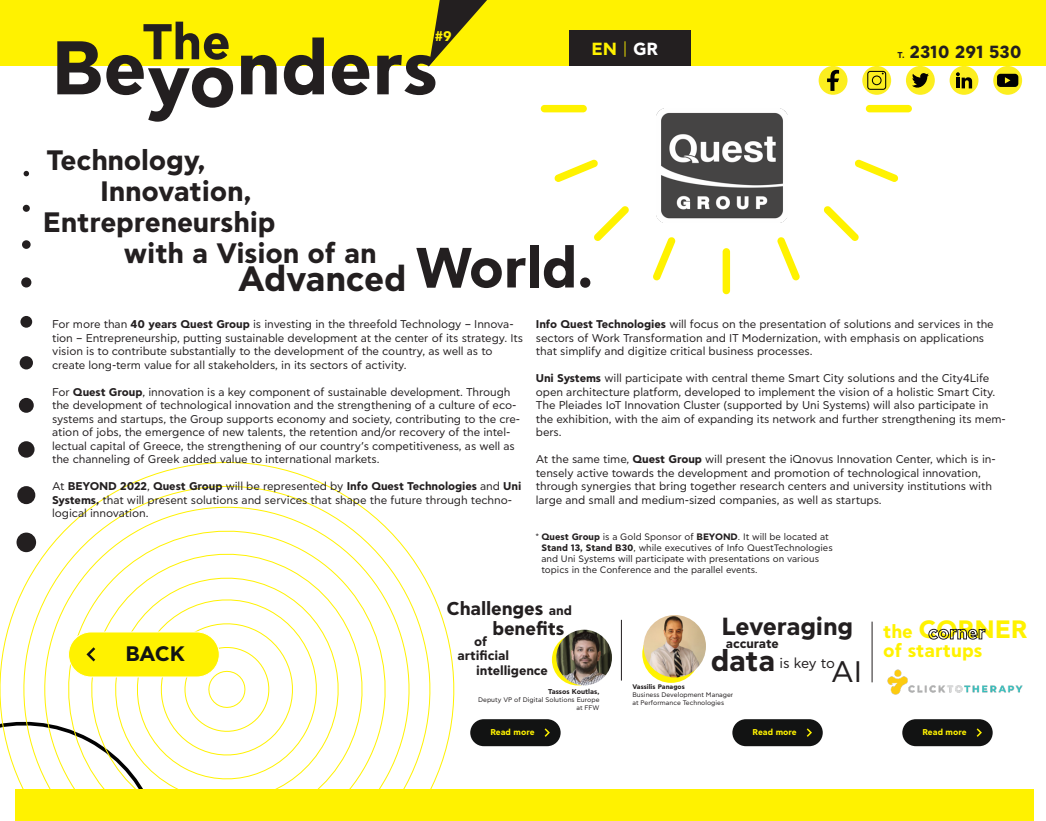
<style>
.page{position:relative;width:1046px;height:821px;background:#fff}
.page>*{position:absolute;margin:0;border:0;box-sizing:border-box;transform-origin:0 0}
.t1{font:700 75.75px "CF Asty Pro";color:#231f20}
.t2{font:700 50.12px "CF Asty Pro";color:#231f20}
.t3{font:700 35.12px "CF Asty Pro";letter-spacing:-.005em;color:#231f20}
.t4{font:29.69px "CF Asty Pro";color:#231f20}
.t5{font:700 29.38px "CF Asty Pro";color:#231f20}
.t6{font:700 28.06px "CF Asty Pro";letter-spacing:-.005em;color:#231f20}
.t7{font:700 25.06px "CF Asty Pro";color:#fff200}
.t8{font:700 24.75px "CF Asty Pro";letter-spacing:-.005em;color:#231f20}
.t9{font:700 21px "CF Asty Pro";letter-spacing:-.015em;color:#121313}
.t10{font:700 18.62px "CF Asty Pro";letter-spacing:-.005em;color:#231f20}
.t11{font:700 18.56px "CF Asty Pro";color:#fff200}
.t12{font:700 17.56px "CF Asty Pro";color:#231f20}
.t13{font:700 17.56px "CF Asty Pro";color:#fff200}
.t14{font:14.06px "CF Asty Pro";letter-spacing:-.02em;color:#231f20}
.t15{font:700 14.06px "CF Asty Pro";color:#fff200}
.t16{font:700 12.94px/15.6px "CF Asty Pro";letter-spacing:-.005em;color:#231f20}
.t17{font:700 12.75px "CF Asty Pro";letter-spacing:-.01em;color:#231f20}
.t18{font:11.25px/13.5px "CF Asty Pro";letter-spacing:-.005em;color:#231f20}
.t19{font:9.38px/11.2px "CF Asty Pro";color:#231f20}
.t20{font:700 8.5px "CF Asty Pro";color:#fff200}
.t21{font:700 7px "CF Asty Pro";color:#231f20}
.t22{font:6.62px/7.9px "CF Asty Pro";color:#231f20;text-align:right}
.t23{font:700 6.62px "CF Asty Pro";color:#231f20}
.s1{font-weight:300}
.s2{color:#fff}
.s3{font-size:56.5px}
.s4{font-size:8.62px}
.s5{font-weight:700}
.s6{font-size:12.94px}
.s7{font-size:18.56px}
</style>
<div class="page">
<svg style="left:4px;top:441px;width:482px;height:348px"></svg>
<div style="left:541px;top:105px;width:46px;height:7px;background:#fff200;border-radius:4px"></div>
<svg style="left:554px;top:159px;width:44px;height:23px"></svg>
<svg style="left:594px;top:206px;width:35px;height:35px"></svg>
<svg style="left:653px;top:237px;width:23px;height:43px"></svg>
<div style="left:722px;top:248px;width:8px;height:46px;background:#fff200;border-radius:4px"></div>
<svg style="left:777px;top:237px;width:23px;height:43px"></svg>
<svg style="left:823px;top:206px;width:36px;height:35px"></svg>
<svg style="left:855px;top:159px;width:43px;height:23px"></svg>
<div style="left:866px;top:105px;width:46px;height:7px;background:#fff200;border-radius:4px"></div>
<div style="left:17px;top:532px;width:19px;height:20px;background:#231f20;border-radius:50%"></div>
<div style="left:17px;top:486px;width:18px;height:18px;background:#231f20;border-radius:50%"></div>
<div style="left:18px;top:441px;width:17px;height:17px;background:#231f20;border-radius:50%"></div>
<div style="left:19px;top:398px;width:15px;height:15px;background:#231f20;border-radius:50%"></div>
<div style="left:20px;top:356px;width:13px;height:13px;background:#231f20;border-radius:50%"></div>
<div style="left:20px;top:316px;width:12px;height:12px;background:#231f20;border-radius:50%"></div>
<div style="left:21px;top:277px;width:10px;height:10px;background:#231f20;border-radius:50%"></div>
<div style="left:22px;top:240px;width:9px;height:9px;background:#231f20;border-radius:50%"></div>
<div style="left:23px;top:205px;width:7px;height:7px;background:#231f20;border-radius:50%"></div>
<svg style="left:24px;top:171px;width:5px;height:5px"></svg>
<img style="left:656px;top:109px;width:131px;height:114px">
<div style="left:0;top:0;width:1046px;height:66px;background:#fff200"></div>
<div style="left:569px;top:30px;width:122px;height:36px;background:#231f20"></div>
<svg style="left:993px;top:66px;width:29px;height:29px"></svg>
<div style="left:997px;top:74px;width:21px;height:13px;background:#010101;border-radius:3px"></div>
<svg style="left:1005px;top:77px;width:5px;height:7px"></svg>
<svg style="left:862px;top:66px;width:29px;height:29px"></svg>
<svg style="left:867px;top:71px;width:19px;height:19px"></svg>
<div style="left:906px;top:66px;width:29px;height:29px;background:#fcee1f;border-radius:14px"></div>
<svg style="left:912px;top:73px;width:16px;height:15px"></svg>
<div style="left:818px;top:66px;width:29px;height:29px;background:#fcee1f;border-radius:14px"></div>
<svg style="left:827px;top:70px;width:12px;height:21px"></svg>
<div style="left:949px;top:66px;width:29px;height:29px;background:#fcee1f;border-radius:14px"></div>
<svg style="left:956px;top:72px;width:16px;height:16px"></svg>
<svg style="left:429px;top:0;width:58px;height:66px"></svg>
<div style="left:15px;top:789px;width:1018px;height:32px;background:#fff200"></div>
<div style="left:69px;top:632px;width:150px;height:45px;background:#fff200;border-radius:23px"></div>
<div style="left:68px;top:632px;width:152px;height:45px;border:1px solid #fff;border-radius:23px"></div>
<svg style="left:0;top:641px;width:275px;height:148px"></svg>
<div style="left:470px;top:719px;width:90px;height:27px;background:#121313;border-radius:13px"></div>
<svg style="left:544px;top:728px;width:6px;height:9px"></svg>
<div style="left:732px;top:719px;width:91px;height:27px;background:#121313;border-radius:13px"></div>
<svg style="left:807px;top:728px;width:5px;height:9px"></svg>
<div style="left:902px;top:719px;width:90px;height:27px;background:#121313;border-radius:13px"></div>
<svg style="left:976px;top:728px;width:6px;height:9px"></svg>
<svg style="left:928px;top:629px;width:57px;height:10px"></svg>
<hr style="left:621px;top:620px;width:1px;height:60px;background:#231f20">
<hr style="left:872px;top:622px;width:1px;height:60px;background:#231f20">
<svg style="left:552px;top:634px;width:51px;height:51px"></svg>
<img style="left:556px;top:630px;width:56px;height:55px;border-radius:28px">
<svg style="left:642px;top:625px;width:58px;height:58px"></svg>
<img style="left:643px;top:615px;width:63px;height:62px;border-radius:31px">
<img style="left:887px;top:669px;width:136px;height:26px">
<h2 class="t2" style="left:142px;top:10px;width:90px">The</h2>
<p class="t15" style="left:435px;top:27px;width:18px">#9</p>
<h1 class="t1" style="left:51px;top:20px;width:389px">Beyonders</h1>
<h3 class="t6" style="left:47px;top:142px;width:161px">Technology,</h3>
<h3 class="t13" style="left:591px;top:37px;width:68px">EN <span class="s1">|</span> <span class="s2">GR</span></h3>
<h3 class="t6" style="left:100px;top:173px;width:153px">Innovation,</h3>
<h3 class="t6" style="left:43px;top:205px;width:234px">Entrepreneurship</h3>
<h3 class="t6" style="left:124px;top:235px;width:254px">with a Vision of an</h3>
<h3 class="t3" style="left:238px;top:256px;width:357px">Advanced <span class="s3">World.</span></h3>
<h3 class="t12" style="left:897px;top:41px;width:126px"><span class="s4">Τ.</span> 2310 291 530</h3>
<p class="t18" style="left:52px;top:318px;width:472px">For more than <span class="s5">40 years Quest Group</span> is investing in the threefold Technology – Innova&shy;tion – Entrepreneurship, putting sustainable development at the center of its strategy. Its vision is to contribute substantially to the development of the country, as well as to create long-term value for all stakeholders, in its sectors of activity.</p>
<p class="t18" style="left:52px;top:385px;width:470px">For <span class="s5">Quest Group</span>, innovation is a key component of sustainable development. Through the development of technological innovation and the strengthening of a culture of eco&shy;systems and startups, the Group supports economy and society, contributing to the cre&shy;ation of jobs, the emergence of new talents, the retention and/or recovery of the intel&shy;lectual capital of Greece, the strengthening of our country’s competitiveness, as well as the channeling of Greek added value to international markets.</p>
<p class="t18" style="left:52px;top:480px;width:471px">At <span class="s5">BEYOND 2022</span>, <span class="s5">Quest Group</span> will be represented by <span class="s5">Info Quest Technologies</span> and <span class="s5">Uni<br>Systems,</span> that will present solutions and services that shape the future through techno&shy;logical innovation.</p>
<p class="t18" style="left:536px;top:318px;width:459px"><span class="s5">Info Quest Technologies</span> will focus on the presentation of solutions and services in the sectors of Work Transformation and IT Modernization, with emphasis on applications that simplify and digitize critical business processes.</p>
<p class="t18" style="left:536px;top:372px;width:471px"><span class="s5">Uni Systems</span> will participate with central theme Smart City solutions and the City4Life open architecture platform, developed to implement the vision of a holistic Smart City.<br>The Pleiades IoT Innovation Cluster (supported by Uni Systems) will also participate in the exhibition, with the aim of expanding its network and further strengthening its mem&shy;bers.</p>
<p class="t18" style="left:536px;top:453px;width:461px">At the same time, <span class="s5">Quest Group</span> will present the iQnovus Innovation Center, which is in&shy;tensely active towards the development and promotion of technological innovation, through synergies that bring together research centers and university institutions with large and small and medium-sized companies, as well as startups.</p>
<p class="t19" style="left:541px;top:531px;width:293px;text-indent:-6px">* <span class="s5">Quest Group</span> is a Gold Sponsor of <span class="s5">BEYOND</span>. It will be located at <span class="s5">Stand 13, Stand B30</span>, while executives of Info QuestTechnologies and Uni Systems will participate with presentations on various topics in the Conference and the parallel events.</p>
<h3 class="t9" style="left:125px;top:640px;width:61px">BACK</h3>
<h3 class="t9" style="left:125px;top:644px;width:61px">BACK</h3>
<h3 class="t10" style="left:446px;top:597px;width:127px">Challenges <span class="s6">and</span></h3>
<h3 class="t10" style="left:492px;top:617px;width:74px">benefits</h3>
<h3 class="t8" style="left:721px;top:610px;width:133px">Leveraging</h3>
<p class="t16" style="left:476px;top:648px;width:73px;text-indent:-19px">artificial intelligence</p>
<p class="t21" style="left:548px;top:687px;width:53px">Tassos Koutlas,</p>
<p class="t22" style="left:478px;top:696px;width:123px">Deputy VP of Digital Solutions Europe at FFW</p>
<p class="t16" style="left:474px;top:634px;width:15px">of</p>
<p class="t17" style="left:726px;top:635px;width:54px">accurate</p>
<h3 class="t5" style="left:711px;top:642px;width:66px">data</h3>
<p class="t14" style="left:779px;top:655px;width:57px">is key to</p>
<h3 class="t4" style="left:831px;top:654px;width:32px">AI</h3>
<p class="t23" style="left:632px;top:682px;width:54px">Vassilis Panagos</p>
<p class="t22" style="left:632px;top:691px;width:102px;text-align:left">Βusiness Development Manager at Performance Technologies</p>
<h3 class="t7" style="left:883px;top:614px;width:146px"><span class="s7">the</span> CORNER</h3>
<h3 class="t11" style="left:883px;top:639px;width:101px">of startups</h3>
<p class="t20" style="left:490px;top:726px;width:46px">Read more</p>
<p class="t20" style="left:752px;top:726px;width:46px">Read more</p>
<p class="t20" style="left:922px;top:726px;width:46px">Read more</p>
</div>
